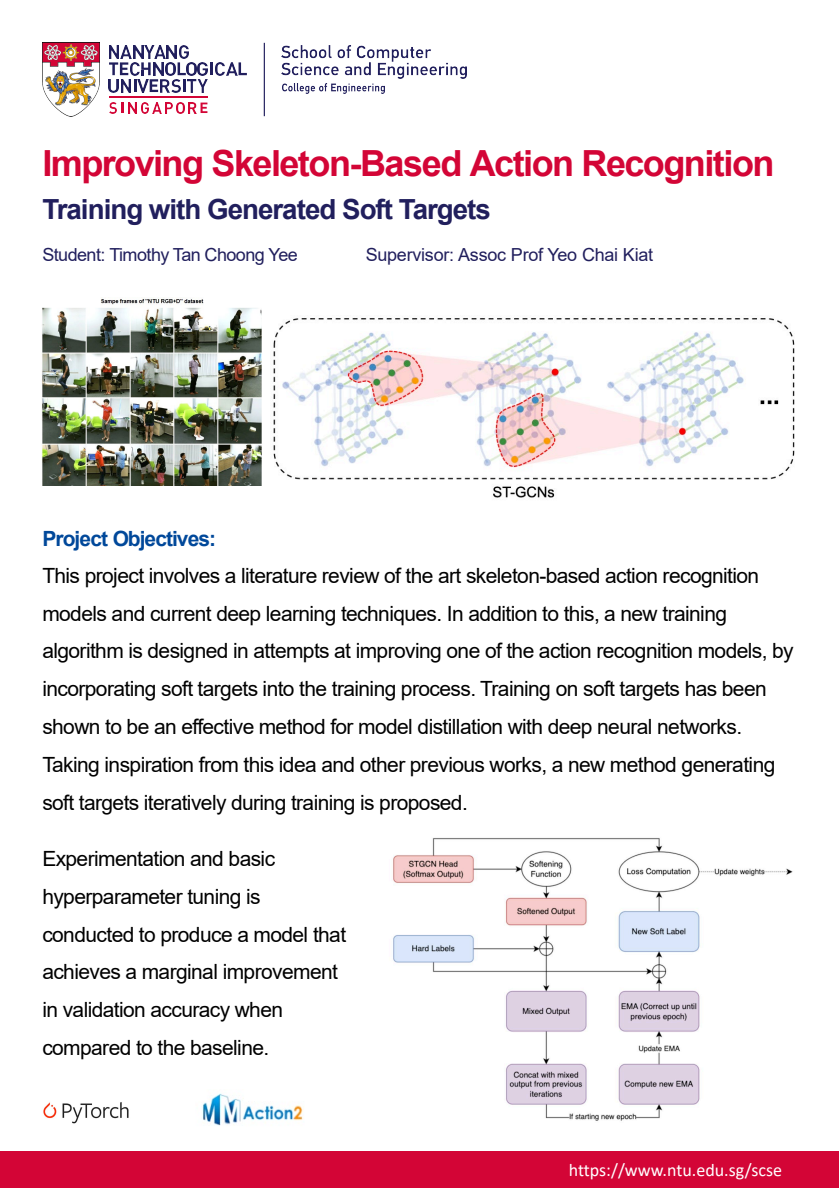
<style>
.page{position:relative;width:839px;height:1188px;background:#fff}
.page>*{position:absolute;margin:0;border:0;box-sizing:border-box;transform-origin:0 0}
.t1{font:700 36px "Arial";letter-spacing:-.04em;color:#d30536}
.t2{font:700 27.75px "Arial";letter-spacing:-.035em;color:#211f5d}
.t3{font:21px/37.8px "Arial";letter-spacing:-.03em;color:#000}
.t4{font:700 21px "Arial";letter-spacing:-.045em;color:#00489a}
.t5{font:18px "Arial";letter-spacing:-.015em;color:#211f5d}
.t6{font:18px "Calibri";color:#fff}
</style>
<div class="page">
<img style="left:42px;top:43px;width:57px;height:73px">
<img style="left:216px;top:62px;width:21px;height:13px">
<svg style="left:238px;top:62px;width:9px;height:13px"></svg>
<svg style="left:109px;top:45px;width:104px;height:47px"></svg>
<img style="left:187px;top:79px;width:20px;height:13px">
<hr style="left:109px;top:97px;width:98px;height:1px;background:#d30536">
<svg style="left:109px;top:102px;width:98px;height:11px"></svg>
<img style="left:282px;top:83px;width:103px;height:10px">
<img style="left:282px;top:45px;width:185px;height:34px">
<hr style="left:264px;top:43px;width:1px;height:73px;background:#211f5d">
<div style="left:0;top:1151px;width:839px;height:36px;background:#d30536"></div>
<img style="left:43px;top:1102px;width:86px;height:22px">
<img style="left:273px;top:318px;width:522px;height:180px">
<img style="left:42px;top:297px;width:220px;height:188px">
<img style="left:393px;top:838px;width:400px;height:283px">
<img style="left:202px;top:1093px;width:101px;height:33px">
<h1 class="t1" style="left:42px;top:138px;width:733px">Improving Skeleton-Based Action Recognition</h1>
<p class="t2" style="left:42px;top:189px;width:450px">Training with Generated Soft Targets</p>
<p class="t5" style="left:42px;top:242px;width:257px">Student: Timothy Tan Choong Yee</p>
<p class="t5" style="left:366px;top:242px;width:289px">Supervisor: Assoc Prof Yeo Chai Kiat</p>
<p class="t4" style="left:42px;top:524px;width:175px">Project Objectives:</p>
<p class="t3" style="left:42px;top:556px;width:753px">This project involves a literature review of the art skeleton-based action recognition models and current deep learning techniques. In addition to this, a new training algorithm is designed in attempts at improving one of the action recognition models, by incorporating soft targets into the training process. Training on soft targets has been shown to be an effective method for model distillation with deep neural networks.<br>Taking inspiration from this idea and other previous works, a new method generating soft targets iteratively during training is proposed.</p>
<p class="t3" style="left:42px;top:839px;width:305px">Experimentation and basic hyperparameter tuning is conducted to produce a model that achieves a marginal improvement in validation accuracy when compared to the baseline.</p>
<p class="t6" style="left:568px;top:1157px;width:215px">https://www.ntu.edu.sg/scse</p>
</div>
